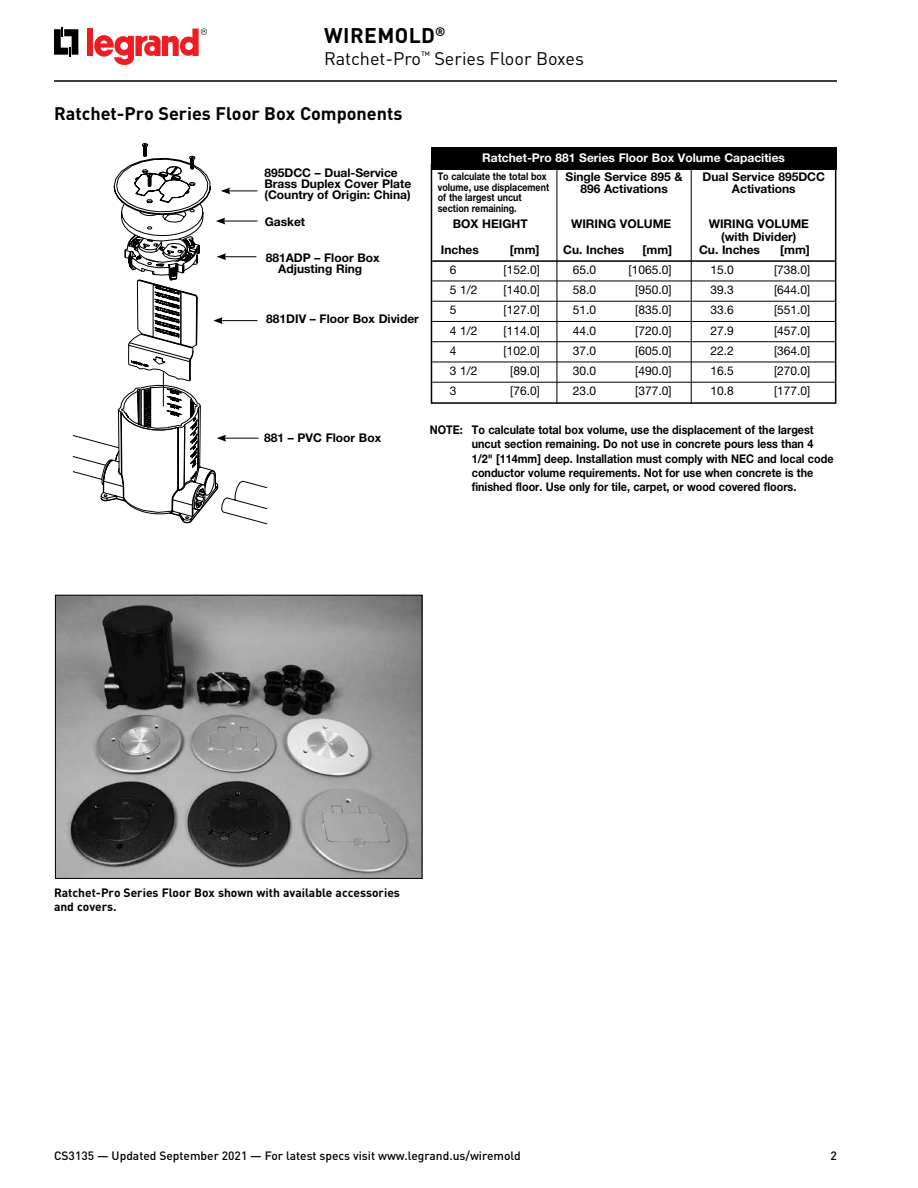
<style>
.page{position:relative;width:918px;height:1188px;background:#fff}
.page>*{position:absolute;margin:0;border:0;box-sizing:border-box;transform-origin:0 0}
.t1{font:700 21px "DIN Pro";letter-spacing:.02em;color:#000}
.t2{font:700 18px "DIN Pro";color:#000}
.t3{font:18px "DIN Pro";color:#000}
.t4{font:700 12px/14.4px "Helvetica Neue LT Pro";color:#000;scale:.9 1}
.t5{font:700 12px/11.1px "Helvetica Neue LT Pro";color:#000;text-align:center}
.t6{font:12px "Helvetica Neue LT Pro";color:#000}
.t7{font:500 12px "DIN Pro";color:#000}
.t8{font:700 12px/13.5px "DIN Pro";color:#000}
.t9{font:700 12px "Helvetica Neue LT Pro";color:#fff}
.t10{font:700 10.5px/10.5px "Helvetica Neue LT Pro";color:#000;scale:.85 1}
</style>
<div class="page">
<svg style="left:54px;top:27px;width:24px;height:30px"></svg>
<div style="left:87px;top:29px;width:6px;height:27px;background:#ed1d24"></div>
<svg style="left:94px;top:29px;width:113px;height:36px"></svg>
<svg style="left:72px;top:143px;width:196px;height:382px"></svg>
<hr style="left:432px;top:260px;width:403px;height:2px;background:#000">
<hr style="left:432px;top:281px;width:403px;height:1px;background:#000">
<hr style="left:432px;top:301px;width:403px;height:1px;background:#000">
<hr style="left:432px;top:321px;width:403px;height:1px;background:#000">
<hr style="left:432px;top:341px;width:403px;height:1px;background:#000">
<hr style="left:432px;top:362px;width:403px;height:1px;background:#000">
<hr style="left:432px;top:382px;width:403px;height:1px;background:#000">
<div style="left:431px;top:164px;width:405px;height:240px;border:2px solid #000"></div>
<hr style="left:691px;top:167px;width:1px;height:236px;background:#000">
<div style="left:431px;top:147px;width:405px;height:22px;background:#000"></div>
<hr style="left:557px;top:164px;width:1px;height:239px;background:#000">
<img style="left:57px;top:597px;width:363px;height:280px">
<div style="left:55px;top:595px;width:367px;height:284px;border:1px solid #000"></div>
<hr style="left:54px;top:80px;width:783px;height:2px;background:#000">
<h1 class="t1" style="left:324px;top:18px;width:123px">WIREMOLD<sup>®</sup></h1>
<h2 class="t3" style="left:324px;top:46px;width:262px">Ratchet-Pro<sup>™</sup> Series Floor Boxes</h2>
<h2 class="t2" style="left:54px;top:98px;width:350px">Ratchet-Pro Series Floor Box Components</h2>
<p class="t5" style="left:264px;top:167px;width:148px;text-align:left">895DCC – Dual-Service<br>Brass Duplex Cover Plate (Country of Origin: China)</p>
<p class="t5" style="left:265px;top:216px;width:42px">Gasket</p>
<p class="t5" style="left:266px;top:252px;width:115px">881ADP – Floor Box<br>Adjusting Ring</p>
<p class="t5" style="left:266px;top:313px;width:154px">881DIV – Floor Box Divider</p>
<p class="t9" style="left:482px;top:151px;width:304px">Ratchet-Pro 881 Series Floor Box Volume Capacities</p>
<p class="t10" style="left:438px;top:171px;width:133px">To calculate the total box volume, use displacement of the largest uncut section remaining.</p>
<p class="t5" style="left:566px;top:171px;width:119px;line-height:12px">Single Service 895 &amp;<br>896 Activations</p>
<p class="t5" style="left:703px;top:171px;width:124px;line-height:12px">Dual Service 895DCC<br>Activations</p>
<p class="t5" style="left:453px;top:218px;width:76px">BOX HEIGHT</p>
<p class="t5" style="left:571px;top:218px;width:102px">WIRING VOLUME</p>
<p class="t5" style="left:709px;top:216px;width:102px;line-height:13.5px">WIRING VOLUME (with Divider)</p>
<p class="t5" style="left:441px;top:243px;width:39px">Inches</p>
<p class="t5" style="left:510px;top:243px;width:31px">[mm]</p>
<p class="t5" style="left:563px;top:243px;width:63px">Cu. Inches</p>
<p class="t5" style="left:643px;top:243px;width:31px">[mm]</p>
<p class="t5" style="left:699px;top:243px;width:63px">Cu. Inches</p>
<p class="t5" style="left:780px;top:243px;width:31px">[mm]</p>
<p class="t6" style="left:450px;top:262px;width:8px">6</p>
<p class="t6" style="left:504px;top:262px;width:38px">[152.0]</p>
<p class="t6" style="left:573px;top:262px;width:25px">65.0</p>
<p class="t6" style="left:629px;top:262px;width:44px">[1065.0]</p>
<p class="t6" style="left:711px;top:262px;width:25px">15.0</p>
<p class="t6" style="left:774px;top:262px;width:38px">[738.0]</p>
<p class="t6" style="left:450px;top:283px;width:29px">5 1/2</p>
<p class="t6" style="left:504px;top:283px;width:38px">[140.0]</p>
<p class="t6" style="left:573px;top:283px;width:25px">58.0</p>
<p class="t6" style="left:635px;top:283px;width:38px">[950.0]</p>
<p class="t6" style="left:711px;top:283px;width:25px">39.3</p>
<p class="t6" style="left:774px;top:283px;width:38px">[644.0]</p>
<p class="t6" style="left:450px;top:303px;width:8px">5</p>
<p class="t6" style="left:504px;top:303px;width:38px">[127.0]</p>
<p class="t6" style="left:573px;top:303px;width:25px">51.0</p>
<p class="t6" style="left:635px;top:303px;width:38px">[835.0]</p>
<p class="t6" style="left:711px;top:303px;width:25px">33.6</p>
<p class="t6" style="left:774px;top:303px;width:38px">[551.0]</p>
<p class="t6" style="left:450px;top:323px;width:29px">4 1/2</p>
<p class="t6" style="left:504px;top:323px;width:38px">[114.0]</p>
<p class="t6" style="left:573px;top:323px;width:25px">44.0</p>
<p class="t6" style="left:635px;top:323px;width:38px">[720.0]</p>
<p class="t6" style="left:711px;top:323px;width:25px">27.9</p>
<p class="t6" style="left:774px;top:323px;width:38px">[457.0]</p>
<p class="t6" style="left:450px;top:343px;width:8px">4</p>
<p class="t6" style="left:504px;top:343px;width:38px">[102.0]</p>
<p class="t6" style="left:573px;top:343px;width:25px">37.0</p>
<p class="t6" style="left:635px;top:343px;width:38px">[605.0]</p>
<p class="t6" style="left:711px;top:343px;width:25px">22.2</p>
<p class="t6" style="left:774px;top:343px;width:38px">[364.0]</p>
<p class="t6" style="left:450px;top:364px;width:29px">3 1/2</p>
<p class="t6" style="left:510px;top:364px;width:31px">[89.0]</p>
<p class="t6" style="left:573px;top:364px;width:25px">30.0</p>
<p class="t6" style="left:635px;top:364px;width:38px">[490.0]</p>
<p class="t6" style="left:711px;top:364px;width:25px">16.5</p>
<p class="t6" style="left:774px;top:364px;width:38px">[270.0]</p>
<p class="t6" style="left:450px;top:384px;width:8px">3</p>
<p class="t6" style="left:510px;top:384px;width:31px">[76.0]</p>
<p class="t6" style="left:573px;top:384px;width:25px">23.0</p>
<p class="t6" style="left:635px;top:384px;width:38px">[377.0]</p>
<p class="t6" style="left:711px;top:384px;width:25px">10.8</p>
<p class="t6" style="left:774px;top:384px;width:38px">[177.0]</p>
<p class="t5" style="left:264px;top:432px;width:118px">881 – PVC Floor Box</p>
<p class="t4" style="left:472px;top:422px;width:403px;text-indent:-42px">NOTE: To calculate total box volume, use the displacement of the largest uncut section remaining. Do not use in concrete pours less than 4<br>1/2" [114mm] deep. Installation must comply with NEC and local code conductor volume requirements. Not for use when concrete is the finished floor. Use only for tile, carpet, or wood covered floors.</p>
<p class="t8" style="left:54px;top:885px;width:348px">Ratchet-Pro Series Floor Box shown with available accessories and covers.</p>
<p class="t7" style="left:54px;top:1146px;width:468px">CS3135 — Updated September 2021 — For latest specs visit www.legrand.us/wiremold</p>
<p class="t7" style="left:831px;top:1145px;width:8px">2</p>
</div>
